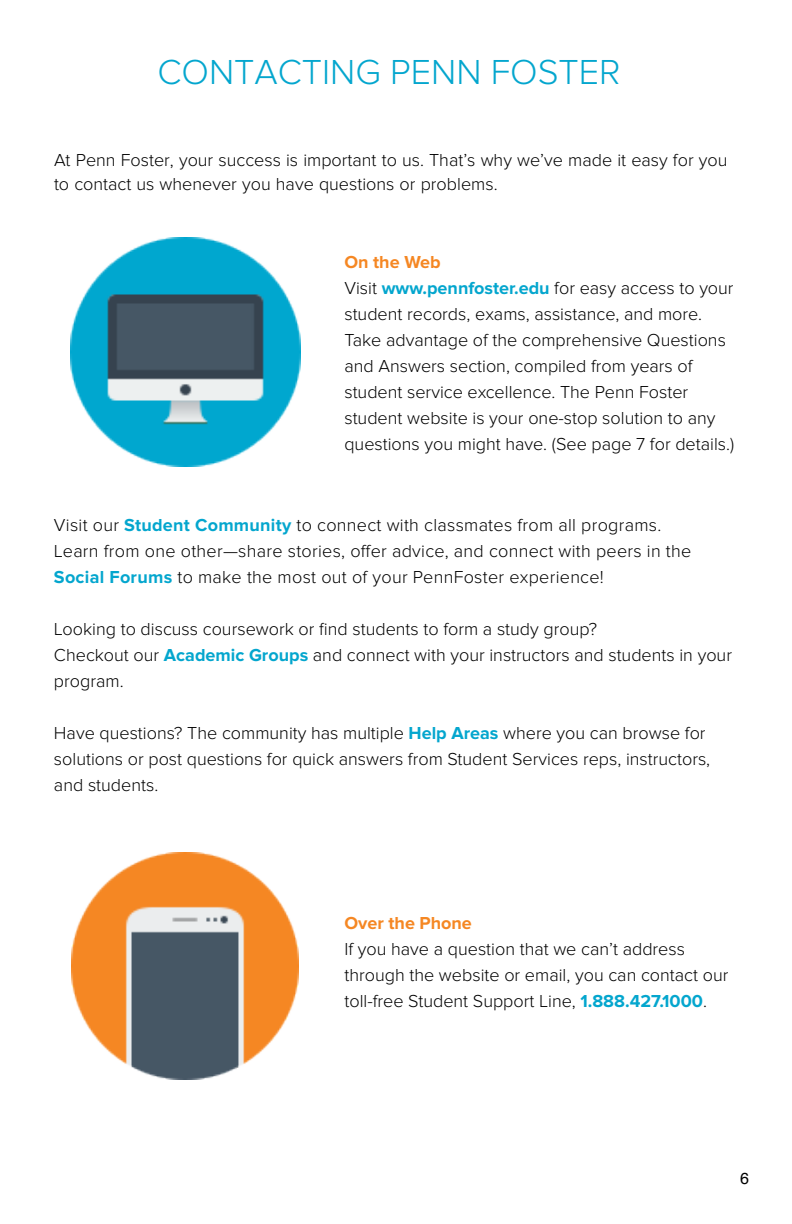
<style>
.page{position:relative;width:792px;height:1224px;background:#fff}
.page>*{position:absolute;margin:0;border:0;box-sizing:border-box;transform-origin:0 0}
.t1{font:300 36px "Proxima Nova";color:#04a6ce}
.t2{font:300 18px/26px "Proxima Nova";color:#000}
.t3{font:700 18px "Proxima Nova";color:#f58723}
.t4{font:16px "Helvetica";color:#000}
.s1{font-weight:700;color:#f58723}
.s2{font-weight:700;color:#04a6ce}
</style>
<div class="page">
<img style="left:71px;top:853px;width:227px;height:226px">
<img style="left:71px;top:237px;width:229px;height:229px">
<h1 class="t1" style="left:157px;top:52px;width:465px">CONTACTING PENN FOSTER</h1>
<p class="t2" style="left:54px;top:148px;width:675px;line-height:24px">At Penn Foster, your success is important to us. That’s why we’ve made it easy for you to contact us whenever you have questions or problems.</p>
<p class="t2" style="left:344px;top:249px;width:391px"><span class="s1">On the Web<br></span>Visit <span class="s2">www.pennfoster.edu</span> for easy access to your student records, exams, assistance, and more.<br>Take advantage of the comprehensive Questions and Answers section, compiled from years of student service excellence. The Penn Foster student website is your one-stop solution to any questions you might have. (See page 7 for details.)</p>
<p class="t2" style="left:54px;top:512px;width:639px">Visit our <span class="s2">Student Community</span> to connect with classmates from all programs.<br>Learn from one other—share stories, offer advice, and connect with peers in the<br><span class="s2">Social Forums</span> to make the most out of your PennFoster experience!</p>
<p class="t2" style="left:54px;top:616px;width:680px">Looking to discuss coursework or find students to form a study group?<br>Checkout our <span class="s2">Academic Groups</span> and connect with your instructors and students in your program.</p>
<p class="t2" style="left:54px;top:720px;width:658px">Have questions? The community has multiple <span class="s2">Help Areas</span> where you can browse for solutions or post questions for quick answers from Student Services reps, instructors, and students.</p>
<p class="t3" style="left:344px;top:912px;width:129px">Over the Phone</p>
<p class="t2" style="left:344px;top:936px;width:386px">If you have a question that we can’t address through the website or email, you can contact our toll-free Student Support Line, <span class="s2">1.888.427.1000</span>.</p>
<p class="t4" style="left:740px;top:1166px;width:10px">6</p>
</div>
